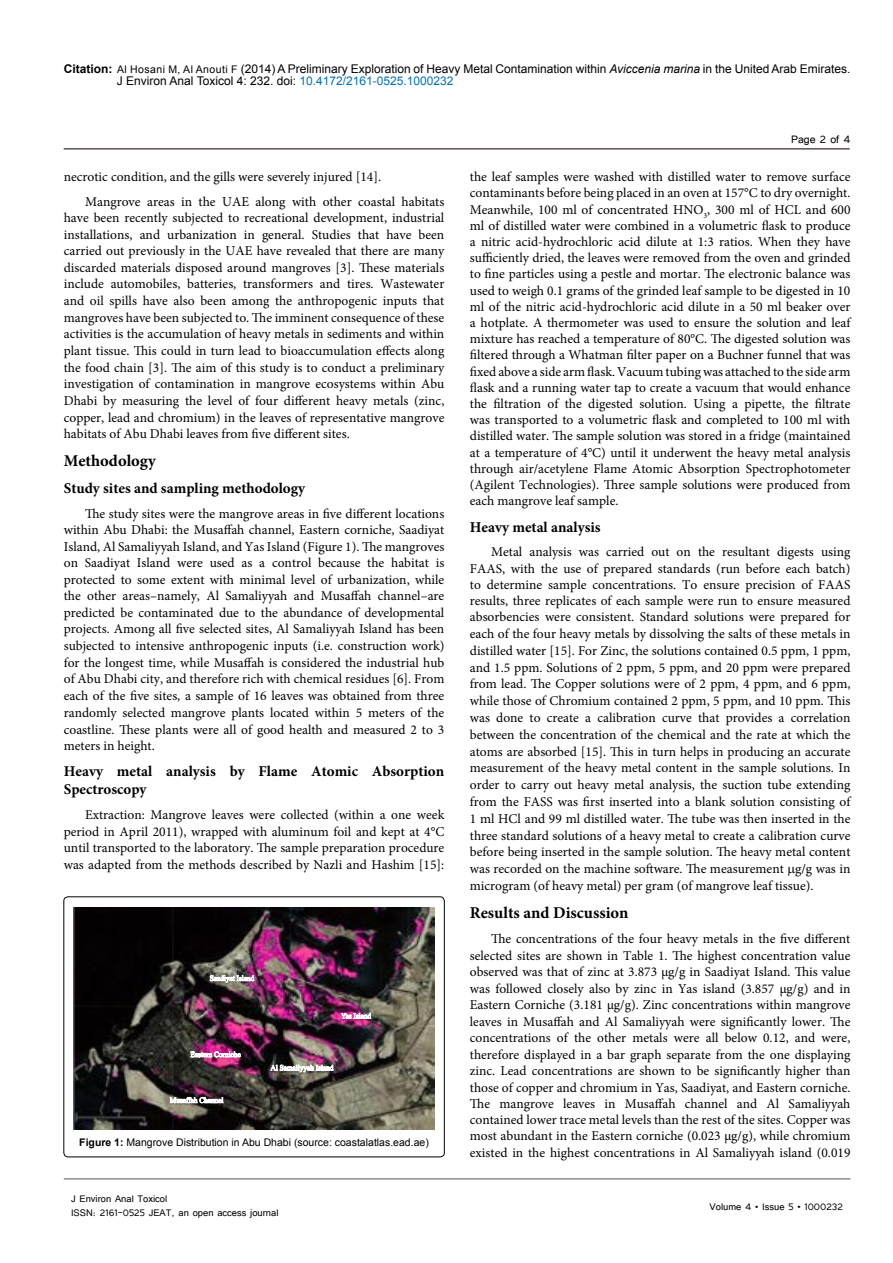
<style>
.page{position:relative;width:893px;height:1263px;background:#fff}
.page>*{position:absolute;margin:0;border:0;box-sizing:border-box;transform-origin:0 0}
.t1{font:700 16.5px "Minion Pro";color:#000}
.t2{font:700 15px/18px "Minion Pro";color:#000}
.t3{font:13.5px/16.6px "Minion Pro";color:#000;text-align:justify}
.t4{font:13.5px "Tunga";color:#000}
.t5{font:12px/12.6px "Arial";color:#000}
.t6{font:12px/14.4px "Tunga";color:#000}
.t7{font:10.5px "Arial";color:#000}
.s1{font-weight:700}
.s2{font-size:10.5px}
.s3{font-style:italic}
.s4{color:#0072bc}
</style>
<div class="page">
<hr style="left:64px;top:148px;width:786px;height:2px;background:#5b514f">
<hr style="left:64px;top:1179px;width:786px;height:1px;background:#5b514f">
<div style="left:64px;top:897px;width:380px;height:260px;border:1px solid #000;border-radius:4px"></div>
<img style="left:73px;top:908px;width:362px;height:222px">
<img style="left:166px;top:1093px;width:61px;height:16px">
<svg style="left:169px;top:1096px;width:55px;height:8px"></svg>
<img style="left:187px;top:1046px;width:57px;height:18px">
<svg style="left:190px;top:1051px;width:51px;height:7px"></svg>
<img style="left:266px;top:1061px;width:70px;height:17px">
<svg style="left:270px;top:1064px;width:64px;height:8px"></svg>
<img style="left:338px;top:1008px;width:36px;height:17px">
<svg style="left:341px;top:1012px;width:31px;height:8px"></svg>
<img style="left:207px;top:970px;width:51px;height:17px">
<svg style="left:210px;top:974px;width:45px;height:9px"></svg>
<p class="t5" style="left:117px;top:62px;width:735px;text-indent:-53px"><span class="s1">Citation:</span> <span class="s2">Al Hosani M, Al Anouti F</span> (2014) A Preliminary Exploration of Heavy Metal Contamination within <span class="s3">Aviccenia marina</span> in the United Arab Emirates.<br>J Environ Anal Toxicol 4: 232. doi: <span class="s4">10.4172/2161-0525.1000232</span></p>
<p class="t3" style="left:85px;top:164px;width:361px;line-height:25px;text-indent:-21px">necrotic condition, and the gills were severely injured [14].<br>Mangrove areas in the UAE along with other coastal habitats</p>
<p class="t3" style="left:64px;top:210px;width:382px">have been recently subjected to recreational development, industrial installations, and urbanization in general. Studies that have been carried out previously in the UAE have revealed that there are many discarded materials disposed around mangroves [3]. These materials include automobiles, batteries, transformers and tires. Wastewater and oil spills have also been among the anthropogenic inputs that mangroves have been subjected to. The imminent consequence of these activities is the accumulation of heavy metals in sediments and within plant tissue. This could in turn lead to bioaccumulation effects along the food chain [3]. The aim of this study is to conduct a preliminary investigation of contamination in mangrove ecosystems within Abu Dhabi by measuring the level of four different heavy metals (zinc, copper, lead and chromium) in the leaves of representative mangrove habitats of Abu Dhabi leaves from five different sites.</p>
<p class="t1" style="left:64px;top:449px;width:93px">Methodology</p>
<p class="t2" style="left:64px;top:479px;width:243px">Study sites and sampling methodology</p>
<p class="t3" style="left:64px;top:505px;width:382px;text-indent:21px">The study sites were the mangrove areas in five different locations within Abu Dhabi: the Musaffah channel, Eastern corniche, Saadiyat Island, Al Samaliyyah Island, and Yas Island (Figure 1). The mangroves on Saadiyat Island were used as a control because the habitat is protected to some extent with minimal level of urbanization, while the other areas–namely, Al Samaliyyah and Musaffah channel–are predicted be contaminated due to the abundance of developmental projects. Among all five selected sites, Al Samaliyyah Island has been subjected to intensive anthropogenic inputs (i.e. construction work) for the longest time, while Musaffah is considered the industrial hub of Abu Dhabi city, and therefore rich with chemical residues [6]. From each of the five sites, a sample of 16 leaves was obtained from three randomly selected mangrove plants located within 5 meters of the coastline. These plants were all of good health and measured 2 to 3 meters in height.</p>
<p class="t2" style="left:64px;top:762px;width:382px">Heavy metal analysis by Flame Atomic Absorption<br>Spectroscopy</p>
<p class="t3" style="left:64px;top:807px;width:382px;text-indent:21px">Extraction: Mangrove leaves were collected (within a one week period in April 2011), wrapped with aluminum foil and kept at 4°C until transported to the laboratory. The sample preparation procedure was adapted from the methods described by Nazli and Hashim [15]:</p>
<p class="t7" style="left:79px;top:1135px;width:351px"><span class="s1">Figure 1:</span> Mangrove Distribution in Abu Dhabi (source: coastalatlas.ead.ae)</p>
<p class="t6" style="left:71px;top:1190px;width:209px">J Environ Anal Toxicol<br>ISSN: 2161-0525 JEAT, an open access journal</p>
<p class="t4" style="left:791px;top:131px;width:61px">Page 2 of 4</p>
<p class="t3" style="left:470px;top:168px;width:382px;line-height:16.2px">the leaf samples were washed with distilled water to remove surface contaminants before being placed in an oven at 157°C to dry overnight.<br>Meanwhile, 100 ml of concentrated HNO<sub>3</sub>, 300 ml of HCL and 600 ml of distilled water were combined in a volumetric flask to produce a nitric acid-hydrochloric acid dilute at 1:3 ratios. When they have sufficiently dried, the leaves were removed from the oven and grinded to fine particles using a pestle and mortar. The electronic balance was used to weigh 0.1 grams of the grinded leaf sample to be digested in 10 ml of the nitric acid-hydrochloric acid dilute in a 50 ml beaker over a hotplate. A thermometer was used to ensure the solution and leaf mixture has reached a temperature of 80°C. The digested solution was filtered through a Whatman filter paper on a Buchner funnel that was fixed above a side arm flask. Vacuum tubing was attached to the side arm flask and a running water tap to create a vacuum that would enhance the filtration of the digested solution. Using a pipette, the filtrate was transported to a volumetric flask and completed to 100 ml with distilled water. The sample solution was stored in a fridge (maintained at a temperature of 4°C) until it underwent the heavy metal analysis through air/acetylene Flame Atomic Absorption Spectrophotometer (Agilent Technologies). Three sample solutions were produced from each mangrove leaf sample.</p>
<p class="t2" style="left:470px;top:518px;width:132px">Heavy metal analysis</p>
<p class="t3" style="left:470px;top:544px;width:382px;text-indent:21px">Metal analysis was carried out on the resultant digests using FAAS, with the use of prepared standards (run before each batch) to determine sample concentrations. To ensure precision of FAAS results, three replicates of each sample were run to ensure measured absorbencies were consistent. Standard solutions were prepared for each of the four heavy metals by dissolving the salts of these metals in distilled water [15]. For Zinc, the solutions contained 0.5 ppm, 1 ppm, and 1.5 ppm. Solutions of 2 ppm, 5 ppm, and 20 ppm were prepared from lead. The Copper solutions were of 2 ppm, 4 ppm, and 6 ppm, while those of Chromium contained 2 ppm, 5 ppm, and 10 ppm. This was done to create a calibration curve that provides a correlation between the concentration of the chemical and the rate at which the atoms are absorbed [15]. This in turn helps in producing an accurate measurement of the heavy metal content in the sample solutions. In order to carry out heavy metal analysis, the suction tube extending from the FASS was first inserted into a blank solution consisting of 1 ml HCl and 99 ml distilled water. The tube was then inserted in the three standard solutions of a heavy metal to create a calibration curve before being inserted in the sample solution. The heavy metal content was recorded on the machine software. The measurement g/g was in microgram (of heavy metal) per gram (of mangrove leaf tissue).</p>
<p class="t1" style="left:470px;top:901px;width:160px">Results and Discussion</p>
<p class="t3" style="left:470px;top:930px;width:382px;text-indent:21px">The concentrations of the four heavy metals in the five different selected sites are shown in Table 1. The highest concentration value observed was that of zinc at 3.873 µg/g in Saadiyat Island. This value was followed closely also by zinc in Yas island (3.857 µg/g) and in Eastern Corniche (3.181 µg/g). Zinc concentrations within mangrove leaves in Musaffah and Al Samaliyyah were significantly lower. The concentrations of the other metals were all below 0.12, and were, therefore displayed in a bar graph separate from the one displaying zinc. Lead concentrations are shown to be significantly higher than those of copper and chromium in Yas, Saadiyat, and Eastern corniche.<br>The mangrove leaves in Musaffah channel and Al Samaliyyah contained lower trace metal levels than the rest of the sites. Copper was most abundant in the Eastern corniche (0.023 µg/g), while chromium existed in the highest concentrations in Al Samaliyyah island (0.019</p>
<p class="t6" style="left:710px;top:1199px;width:135px">Volume 4 • Issue 5 • 1000232</p>
</div>
